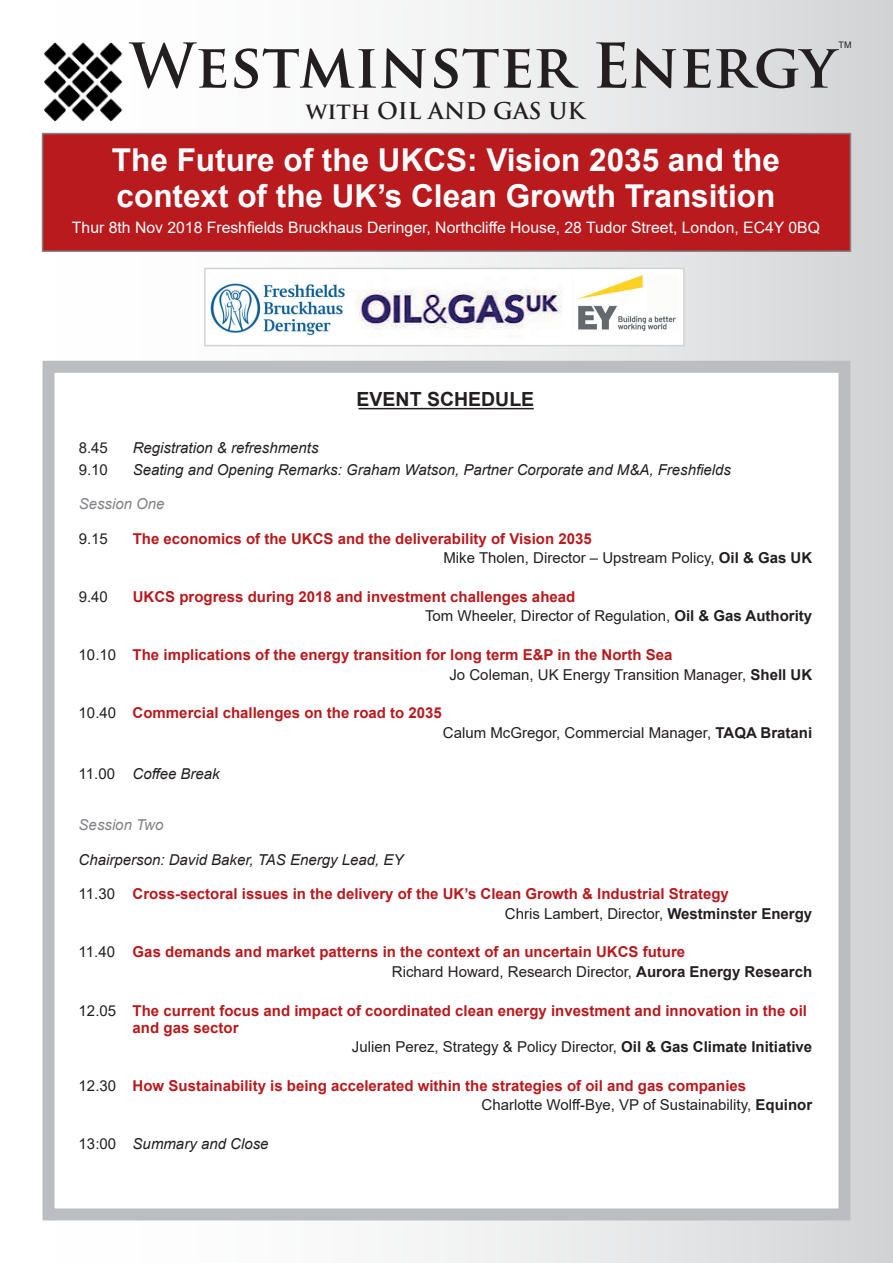
<style>
.page{position:relative;width:893px;height:1263px;background:#fff}
.page>*{position:absolute;margin:0;border:0;box-sizing:border-box;transform-origin:0 0}
.t1{font:700 60px "Trajan Pro";color:#231f20}
.t2{font:700 31.5px/36px "Arial";color:#fff}
.t3{font:700 22.5px "Trajan Pro";color:#231f20}
.t4{font:700 19.5px "Arial";color:#231f20}
.t5{font:15.75px "Arial";color:#fff}
.t6{font:700 15px/19.4px "Arial";color:#b81a1e}
.t7{font:italic 15px "Arial";color:#231f20}
.t8{font:15px "Arial";color:#231f20}
.t9{font:italic 15px "Arial";color:#808285}
.t10{font:9px "Arial";color:#231f20}
.s1{font-weight:400;color:#231f20}
.s2{color:#231f20}
.s3{font-weight:700}
.s4{font-style:normal}
</style>
<div class="page">
<div style="left:0;top:0;width:893px;height:1263px;background:linear-gradient(to right,#fff,#d8d9db)"></div>
<div style="left:43px;top:361px;width:807px;height:859px;background:#fff;border:12px solid #bcbdc0"></div>
<hr style="left:358px;top:408px;width:176px;height:1px;background:#231f20">
<div style="left:42px;top:133px;width:809px;height:119px;background:#b81a1e;border:2px solid #808285"></div>
<img style="left:45px;top:43px;width:85px;height:78px">
<div style="left:204px;top:268px;width:481px;height:78px;background:#fff;border:2px solid #d1d2d4"></div>
<img style="left:355px;top:289px;width:207px;height:48px">
<img style="left:210px;top:283px;width:135px;height:53px">
<img style="left:578px;top:276px;width:98px;height:56px">
<p class="t10" style="left:839px;top:38px;width:14px">TM</p>
<h1 class="t1" style="left:130px;top:28px;width:708px">Westminster Energy</h1>
<h3 class="t3" style="left:306px;top:97px;width:280px">with OIL AND GAS UK</h3>
<h2 class="t2" style="left:112px;top:142px;width:670px">The Future of the UKCS: Vision 2035 and the context of the UK’s Clean Growth Transition</h2>
<p class="t5" style="left:72px;top:217px;width:749px">Thur 8th Nov 2018 Freshfields Bruckhaus Deringer, Northcliffe House, 28 Tudor Street, London, EC4Y 0BQ</p>
<h3 class="t4" style="left:357px;top:385px;width:179px">EVENT SCHEDULE</h3>
<p class="t8" style="left:79px;top:438px;width:31px">8.45</p>
<p class="t7" style="left:133px;top:438px;width:187px">Registration &amp; refreshments</p>
<p class="t8" style="left:79px;top:459px;width:31px">9.10</p>
<p class="t7" style="left:133px;top:460px;width:600px">Seating and Opening Remarks: Graham Watson, Partner Corporate and M&amp;A, Freshfields</p>
<p class="t9" style="left:79px;top:494px;width:87px">Session One</p>
<p class="t8" style="left:79px;top:528px;width:31px">9.15</p>
<p class="t6" style="left:443px;top:529px;width:370px;text-indent:-311px">The economics of the UKCS and the deliverability of Vision 2035<br><span class="s1">Mike Tholen, Director – Upstream Policy,</span> <span class="s2">Oil &amp; Gas UK</span></p>
<p class="t8" style="left:79px;top:586px;width:31px">9.40</p>
<p class="t6" style="left:425px;top:587px;width:389px;text-indent:-292px">UKCS progress during 2018 and investment challenges ahead<br><span class="s1">Tom Wheeler, Director of Regulation,</span> <span class="s2">Oil &amp; Gas Authority</span></p>
<p class="t6" style="left:449px;top:645px;width:364px;text-indent:-371px"><span class="s1">10.10</span> The implications of the energy transition for long term E&amp;P in the North Sea<br><span class="s1">Jo Coleman, UK Energy Transition Manager,</span> <span class="s2">Shell UK</span></p>
<p class="t6" style="left:79px;top:703px;width:365px"><span class="s1">10.40</span> Commercial challenges on the road to 2035</p>
<p class="t8" style="left:443px;top:722px;width:371px">Calum McGregor, Commercial Manager, <span class="s3">TAQA Bratani</span></p>
<p class="t7" style="left:79px;top:763px;width:143px"><span class="s4">11.00</span> Coffee Break</p>
<p class="t9" style="left:79px;top:815px;width:86px">Session Two</p>
<p class="t7" style="left:79px;top:850px;width:326px">Chairperson: David Baker, TAS Energy Lead, EY</p>
<p class="t6" style="left:505px;top:884px;width:309px;text-indent:-426px"><span class="s1">11.30</span> Cross-sectoral issues in the delivery of the UK’s Clean Growth &amp; Industrial Strategy<br><span class="s1">Chris Lambert, Director,</span> <span class="s2">Westminster Energy</span></p>
<p class="t6" style="left:392px;top:943px;width:422px;text-indent:-313px"><span class="s1">11.40</span> Gas demands and market patterns in the context of an uncertain UKCS future<br><span class="s1">Richard Howard, Research Director,</span> <span class="s2">Aurora Energy Research</span></p>
<p class="t6" style="left:133px;top:1002px;width:676px;line-height:17.2px;text-indent:-54px"><span class="s1">12.05</span> The current focus and impact of coordinated clean energy investment and innovation in the oil and gas sector</p>
<p class="t8" style="left:352px;top:1036px;width:462px">Julien Perez, Strategy &amp; Policy Director, <span class="s3">Oil &amp; Gas Climate Initiative</span></p>
<p class="t6" style="left:481px;top:1076px;width:332px;text-indent:-403px"><span class="s1">12.30</span> How Sustainability is being accelerated within the strategies of oil and gas companies<br><span class="s1">Charlotte Wolff-Bye, VP of Sustainability,</span> <span class="s2">Equinor</span></p>
<p class="t7" style="left:79px;top:1134px;width:191px"><span class="s4">13:00</span> Summary and Close</p>
</div>
